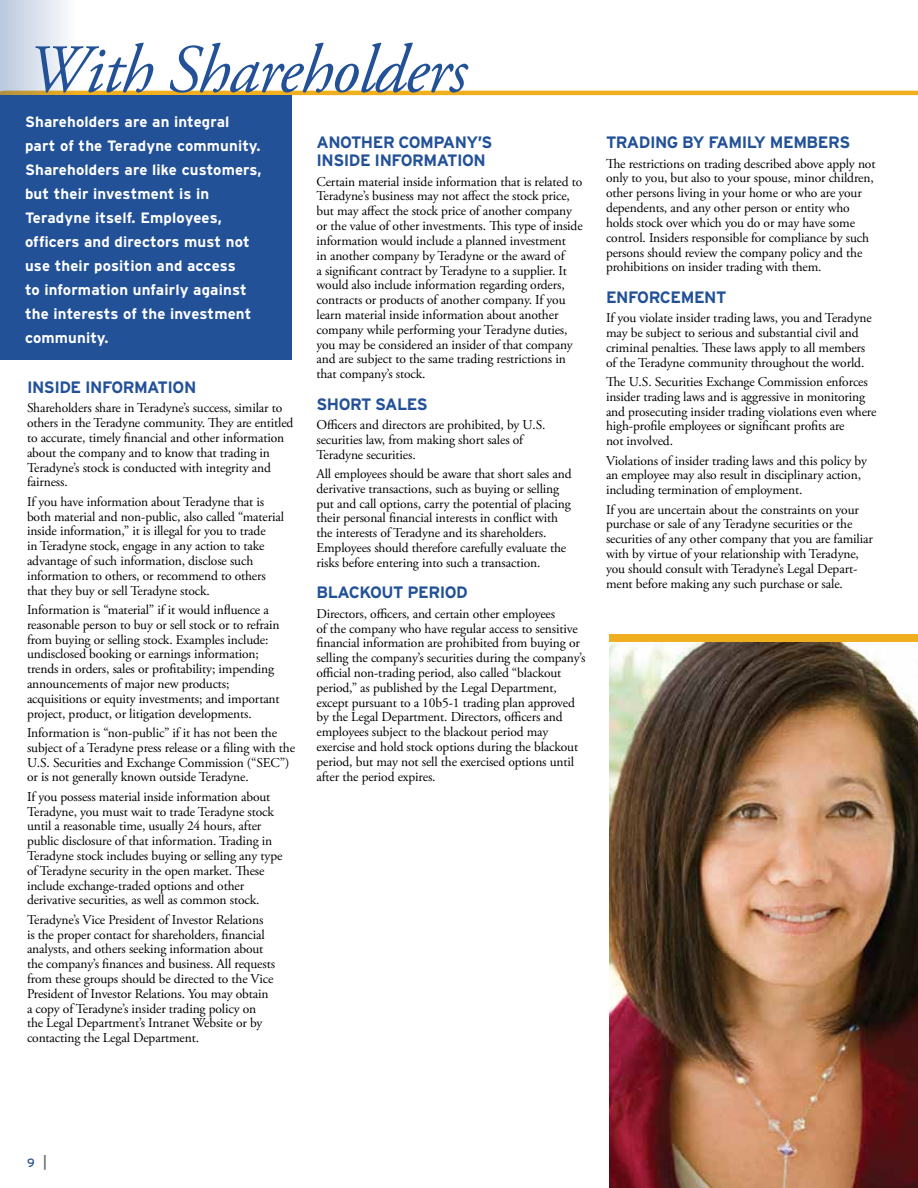
<style>
.page{position:relative;width:918px;height:1188px;background:#fff}
.page>*{position:absolute;margin:0;border:0;box-sizing:border-box;transform-origin:0 0}
.t1{font:italic 68.4px "Adobe Garamond Pro";letter-spacing:-.02em;color:#225198}
.t2{font:700 16.5px/18px "Interstate";letter-spacing:-.03em;color:#225198}
.t3{font:700 15px/24px "Interstate";letter-spacing:.01em;color:#fff}
.t4{font:13.5px/14.9px "Adobe Garamond Pro";letter-spacing:-.01em;color:#000}
.t5{font:12px "Interstate";color:#225198}
.s1{font-size:15px;color:#5f6060}
</style>
<div class="page">
<svg style="left:0;top:91px;width:918px;height:269px"></svg>
<svg style="left:0;top:0;width:75px;height:95px"></svg>
<img style="left:609px;top:642px;width:309px;height:546px">
<div style="left:0;top:95px;width:291px;height:264px;background:#225198"></div>
<div style="left:609px;top:634px;width:309px;height:8px;background:#f0af1e"></div>
<h1 class="t1" style="left:27px;top:29px;width:441px">With Shareholders</h1>
<p class="t3" style="left:25px;top:110px;width:238px">Shareholders are an integral part of the Teradyne community.<br>Shareholders are like customers, but their investment is in<br>Teradyne itself. Employees, officers and directors must not use their position and access<br>to information unfairly against the interests of the investment community.</p>
<p class="t2" style="left:27px;top:378px;width:171px">I nside I nformation</p>
<p class="t4" style="left:27px;top:401px;width:268px">Shareholders share in Teradyne’s success, similar to others in the Teradyne community. They are entitled to accurate, timely financial and other information about the company and to know that trading in Teradyne’s stock is conducted with integrity and fairness.</p>
<p class="t4" style="left:27px;top:495px;width:259px">If you have information about Teradyne that is both material and non-public, also called “material inside information,” it is illegal for you to trade<br>in Teradyne stock, engage in any action to take advantage of such information, disclose such information to others, or recommend to others that they buy or sell Teradyne stock.</p>
<p class="t4" style="left:27px;top:603px;width:254px">Information is “material” if it would influence a reasonable person to buy or sell stock or to refrain from buying or selling stock. Examples include: undisclosed booking or earnings information; trends in orders, sales or profitability; impending announcements of major new products; acquisitions or equity investments; and important project, product, or litigation developments.</p>
<p class="t4" style="left:27px;top:726px;width:270px">Information is “non-public” if it has not been the subject of a Teradyne press release or a filing with the U.S. Securities and Exchange Commission (“SEC”) or is not generally known outside Teradyne.</p>
<p class="t4" style="left:27px;top:789px;width:257px">If you possess material inside information about Teradyne, you must wait to trade Teradyne stock until a reasonable time, usually 24 hours, after public disclosure of that information. Trading in Teradyne stock includes buying or selling any type of Teradyne security in the open market. These include exchange-traded options and other derivative securities, as well as common stock.</p>
<p class="t4" style="left:27px;top:913px;width:250px">Teradyne’s Vice President of Investor Relations<br>is the proper contact for shareholders, financial analysts, and others seeking information about the company’s finances and business. All requests from these groups should be directed to the Vice President of Investor Relations. You may obtain a copy of Teradyne’s insider trading policy on the Legal Department’s Intranet Website or by contacting the Legal Department.</p>
<p class="t2" style="left:316px;top:133px;width:177px">Another Company’s<br>I nside I nformation</p>
<p class="t4" style="left:316px;top:174px;width:268px">Certain material inside information that is related to Teradyne’s business may not affect the stock price, but may affect the stock price of another company or the value of other investments. This type of inside information would include a planned investment<br>in another company by Teradyne or the award of<br>a significant contract by Teradyne to a supplier. It would also include information regarding orders, contracts or products of another company. If you learn material inside information about another company while performing your Teradyne duties, you may be considered an insider of that company and are subject to the same trading restrictions in that company’s stock.</p>
<p class="t2" style="left:316px;top:395px;width:113px">Short Sales</p>
<p class="t4" style="left:316px;top:418px;width:231px">Officers and directors are prohibited, by U.S. securities law, from making short sales of<br>Teradyne securities.</p>
<p class="t4" style="left:316px;top:467px;width:257px">All employees should be aware that short sales and derivative transactions, such as buying or selling put and call options, carry the potential of placing their personal financial interests in conflict with the interests of Teradyne and its shareholders.<br>Employees should therefore carefully evaluate the risks before entering into such a transaction.</p>
<p class="t2" style="left:316px;top:584px;width:153px">Blackout Period</p>
<p class="t4" style="left:316px;top:607px;width:271px">Directors, officers, and certain other employees<br>of the company who have regular access to sensitive financial information are prohibited from buying or selling the company’s securities during the company’s official non-trading period, also called “blackout period,” as published by the Legal Department, except pursuant to a 10b5-1 trading plan approved by the Legal Department. Directors, officers and employees subject to the blackout period may exercise and hold stock options during the blackout period, but may not sell the exercised options until after the period expires.</p>
<p class="t2" style="left:606px;top:133px;width:246px">Trading by Family M embers</p>
<p class="t4" style="left:606px;top:156px;width:271px">The restrictions on trading described above apply not only to you, but also to your spouse, minor children, other persons living in your home or who are your dependents, and any other person or entity who holds stock over which you do or may have some control. Insiders responsible for compliance by such persons should review the company policy and the prohibitions on insider trading with them.</p>
<p class="t2" style="left:606px;top:288px;width:119px">Enforcement</p>
<p class="t4" style="left:606px;top:311px;width:267px">If you violate insider trading laws, you and Teradyne may be subject to serious and substantial civil and criminal penalties. These laws apply to all members of the Teradyne community throughout the world.</p>
<p class="t4" style="left:606px;top:375px;width:272px">The U.S. Securities Exchange Commission enforces insider trading laws and is aggressive in monitoring and prosecuting insider trading violations even where high-profile employees or significant profits are<br>not involved.</p>
<p class="t4" style="left:606px;top:453px;width:263px">Violations of insider trading laws and this policy by an employee may also result in disciplinary action, including termination of employment.</p>
<p class="t4" style="left:606px;top:502px;width:268px">If you are uncertain about the constraints on your purchase or sale of any Teradyne securities or the securities of any other company that you are familiar with by virtue of your relationship with Teradyne, you should consult with Teradyne’s Legal Depart&shy;ment before making any such purchase or sale.</p>
<p class="t5" style="left:27px;top:1156px;width:22px">9 <span class="s1">|</span></p>
</div>
